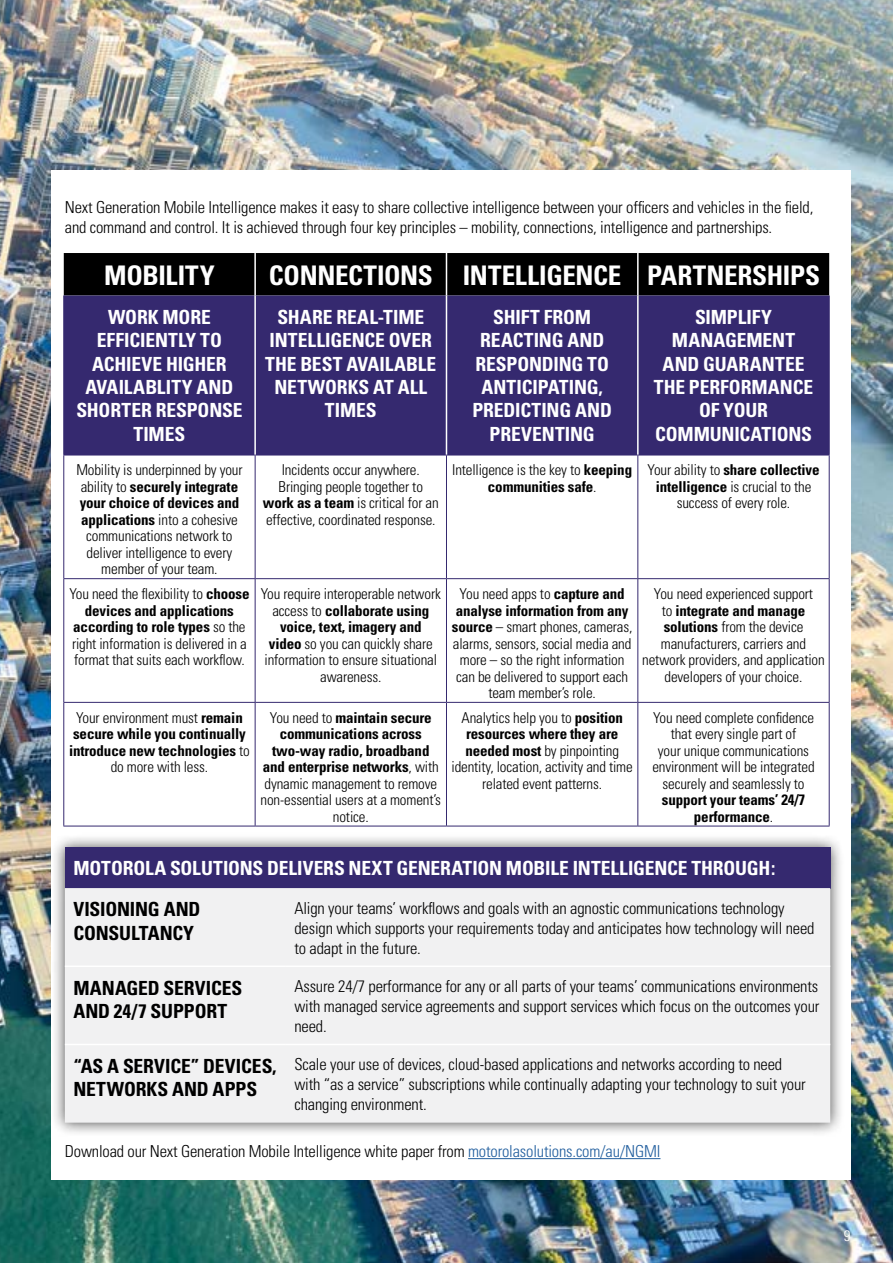
<style>
.page{position:relative;width:893px;height:1263px;background:#fff}
.page>*{position:absolute;margin:0;border:0;box-sizing:border-box;transform-origin:0 0}
.t1{font:700 condensed 27px "Univers";letter-spacing:-.01em;color:#fff}
.t2{font:700 condensed 19.5px/23.4px "Univers";letter-spacing:-.005em;color:#fff;text-align:center}
.t3{font:700 condensed 19.5px/23.4px "Univers";letter-spacing:-.005em;color:#000}
.t4{font:300 condensed 16.5px/19.8px "Univers";letter-spacing:-.01em;color:#000}
.t5{font:300 condensed 15px/16.5px "Univers";letter-spacing:-.01em;color:#000;text-align:center}
.t6{font:700 condensed 15px/16.5px "Univers";letter-spacing:-.01em;color:#000;text-align:center}
.t7{font:300 condensed 15px "Univers";color:#fff}
.s1{font-weight:700}
.s2{font-weight:300}
.s3{color:#215e9e}
</style>
<div class="page">
<img style="left:0;top:0;width:893px;height:1263px">
<div style="left:51px;top:170px;width:799px;height:1010px;background:#fff"></div>
<div style="left:51px;top:833px;width:793px;height:304px;background:#000;opacity:.7"></div>
<div style="left:65px;top:847px;width:765px;height:41px;background:#35296f"></div>
<div style="left:65px;top:888px;width:765px;height:235px;background:#f1f1f2"></div>
<hr style="left:65px;top:1044px;width:221px;height:1px;background:#fff">
<hr style="left:286px;top:1044px;width:544px;height:1px;background:#fff">
<hr style="left:65px;top:965px;width:221px;height:2px;background:#fff">
<hr style="left:286px;top:965px;width:544px;height:2px;background:#fff">
<div style="left:64px;top:253px;width:765px;height:43px;background:#000"></div>
<div style="left:64px;top:296px;width:765px;height:159px;background:#35296f"></div>
<hr style="left:63px;top:455px;width:192px;height:1px;background:#35296f">
<hr style="left:63px;top:455px;width:1px;height:123px;background:#35296f">
<hr style="left:255px;top:455px;width:191px;height:1px;background:#35296f">
<hr style="left:255px;top:455px;width:1px;height:123px;background:#35296f">
<hr style="left:446px;top:455px;width:192px;height:1px;background:#35296f">
<hr style="left:446px;top:455px;width:1px;height:123px;background:#35296f">
<hr style="left:638px;top:455px;width:192px;height:1px;background:#35296f">
<hr style="left:637px;top:455px;width:1px;height:123px;background:#35296f">
<hr style="left:829px;top:455px;width:1px;height:123px;background:#35296f">
<hr style="left:63px;top:578px;width:192px;height:1px;background:#35296f">
<hr style="left:63px;top:579px;width:1px;height:123px;background:#35296f">
<hr style="left:255px;top:578px;width:191px;height:1px;background:#35296f">
<hr style="left:255px;top:579px;width:1px;height:123px;background:#35296f">
<hr style="left:446px;top:578px;width:192px;height:1px;background:#35296f">
<hr style="left:446px;top:579px;width:1px;height:123px;background:#35296f">
<hr style="left:638px;top:578px;width:192px;height:1px;background:#35296f">
<hr style="left:637px;top:579px;width:1px;height:123px;background:#35296f">
<hr style="left:829px;top:579px;width:1px;height:123px;background:#35296f">
<hr style="left:63px;top:702px;width:192px;height:1px;background:#35296f">
<hr style="left:63px;top:703px;width:1px;height:123px;background:#35296f">
<hr style="left:255px;top:702px;width:191px;height:1px;background:#35296f">
<hr style="left:255px;top:703px;width:1px;height:123px;background:#35296f">
<hr style="left:446px;top:702px;width:192px;height:1px;background:#35296f">
<hr style="left:446px;top:703px;width:1px;height:123px;background:#35296f">
<hr style="left:638px;top:702px;width:192px;height:1px;background:#35296f">
<hr style="left:637px;top:703px;width:1px;height:123px;background:#35296f">
<hr style="left:829px;top:703px;width:1px;height:123px;background:#35296f">
<hr style="left:63px;top:826px;width:192px;height:1px;background:#35296f">
<hr style="left:255px;top:826px;width:191px;height:1px;background:#35296f">
<hr style="left:446px;top:826px;width:192px;height:1px;background:#35296f">
<hr style="left:638px;top:826px;width:192px;height:1px;background:#35296f">
<hr style="left:63px;top:296px;width:1px;height:159px;background:#35296f">
<hr style="left:829px;top:296px;width:1px;height:159px;background:#35296f">
<hr style="left:254px;top:253px;width:2px;height:43px;background:#fff">
<hr style="left:446px;top:253px;width:1px;height:43px;background:#fff">
<hr style="left:637px;top:253px;width:2px;height:43px;background:#fff">
<hr style="left:254px;top:296px;width:2px;height:159px;background:#fff">
<hr style="left:446px;top:296px;width:1px;height:159px;background:#fff">
<hr style="left:637px;top:296px;width:2px;height:159px;background:#fff">
<hr style="left:468px;top:1158px;width:192px;height:1px;background:#215e9e">
<p class="t4" style="left:65px;top:197px;width:750px">Next Generation Mobile Intelligence makes it easy to share collective intelligence between your officers and vehicles in the field, and command and control. It is achieved through four key principles – mobility, connections, intelligence and partnerships.</p>
<h1 class="t1" style="left:104px;top:259px;width:112px">MOBILITY</h1>
<h1 class="t1" style="left:269px;top:259px;width:553px">CONNECTIONS INTELLIGENCE PARTNERSHIPS</h1>
<h2 class="t2" style="left:76px;top:305px;width:168px">WORK MORE<br>EFFICIENTLY TO<br>ACHIEVE HIGHER<br>AVAILABLITY AND<br>SHORTER RESPONSE<br>TIMES</h2>
<h2 class="t2" style="left:265px;top:305px;width:173px">SHARE REAL-TIME<br>INTELLIGENCE OVER<br>THE BEST AVAILABLE<br>NETWORKS AT ALL<br>TIMES</h2>
<h2 class="t2" style="left:472px;top:305px;width:141px">SHIFT FROM<br>REACTING AND<br>RESPONDING TO<br>ANTICIPATING,<br>PREDICTING AND<br>PREVENTING</h2>
<h2 class="t2" style="left:654px;top:305px;width:161px">SIMPLIFY<br>MANAGEMENT<br>AND GUARANTEE<br>THE PERFORMANCE<br>OF YOUR<br>COMMUNICATIONS</h2>
<p class="t5" style="left:76px;top:462px;width:168px">Mobility is underpinned by your ability to <span class="s1">securely integrate your choice of devices and applications</span> into a cohesive communications network to deliver intelligence to every member of your team.</p>
<p class="t5" style="left:263px;top:462px;width:177px">Incidents occur anywhere.<br>Bringing people together to <span class="s1">work as a team</span> is critical for an effective, coordinated response.</p>
<p class="t5" style="left:452px;top:462px;width:181px">Intelligence is the key to <span class="s1">keeping communities safe</span>.</p>
<p class="t5" style="left:647px;top:462px;width:173px">Your ability to <span class="s1">share collective intelligence</span> is crucial to the success of every role.</p>
<p class="t5" style="left:69px;top:586px;width:182px">You need the flexibility to <span class="s1">choose devices and applications according to role types</span> so the right information is delivered in a format that suits each workflow.</p>
<p class="t5" style="left:261px;top:585px;width:182px">You require interoperable network access to <span class="s1">collaborate using voice, text, imagery and<br>video</span> so you can quickly share information to ensure situational awareness.</p>
<p class="t5" style="left:452px;top:586px;width:182px">You need apps to <span class="s1">capture and analyse information from any source</span> – smart phones, cameras, alarms, sensors, social media and more – so the right information can be delivered to support each team member’s role.</p>
<p class="t5" style="left:642px;top:585px;width:184px">You need experienced support<br>to <span class="s1">integrate and manage solutions</span> from the device manufacturers, carriers and network providers, and application developers of your choice.</p>
<p class="t6" style="left:69px;top:709px;width:182px"><span class="s2">Your environment must</span> remain secure while you continually introduce new technologies <span class="s2">to do more with less.</span></p>
<p class="t6" style="left:261px;top:709px;width:182px"><span class="s2">You need to</span> maintain secure communications across two-way radio, broadband and enterprise networks<span class="s2">, with dynamic management to remove non-essential users at a moment’s notice.</span></p>
<p class="t5" style="left:452px;top:709px;width:183px">Analytics help you to <span class="s1">position resources where they are needed most</span> by pinpointing identity, location, activity and time related event patterns.</p>
<p class="t5" style="left:652px;top:709px;width:164px">You need complete confidence that every single part of<br>your unique communications environment will be integrated securely and seamlessly to</p>
<p class="t6" style="left:662px;top:792px;width:145px">support your teams’ 24/7 performance<span class="s2">.</span></p>
<h2 class="t2" style="left:73px;top:857px;width:703px">MOTOROLA SOLUTIONS DELIVERS NEXT GENERATION MOBILE INTELLIGENCE THROUGH:</h2>
<h2 class="t3" style="left:73px;top:898px;width:129px">VISIONING AND<br>CONSULTANCY</h2>
<p class="t4" style="left:294px;top:898px;width:522px">Align your teams’ workflows and goals with an agnostic communications technology design which supports your requirements today and anticipates how technology will need to adapt in the future.</p>
<h2 class="t3" style="left:73px;top:976px;width:171px">MANAGED SERVICES<br>AND 24/7 SUPPORT</h2>
<p class="t4" style="left:294px;top:976px;width:526px;text-align:justify">Assure 24/7 performance for any or all parts of your teams’ communications environments with managed service agreements and support services which focus on the outcomes your need.</p>
<h2 class="t3" style="left:73px;top:1054px;width:205px">“AS A SERVICE” DEVICES,<br>NETWORKS AND APPS</h2>
<p class="t4" style="left:294px;top:1054px;width:513px">Scale your use of devices, cloud-based applications and networks according to need with “as a service” subscriptions while continually adapting your technology to suit your changing environment.</p>
<p class="t4" style="left:65px;top:1141px;width:597px">Download our Next Generation Mobile Intelligence white paper from <span class="s3">motorolasolutions.com/au/NGMI</span></p>
<p class="t7" style="left:844px;top:1227px;width:8px">9</p>
</div>
